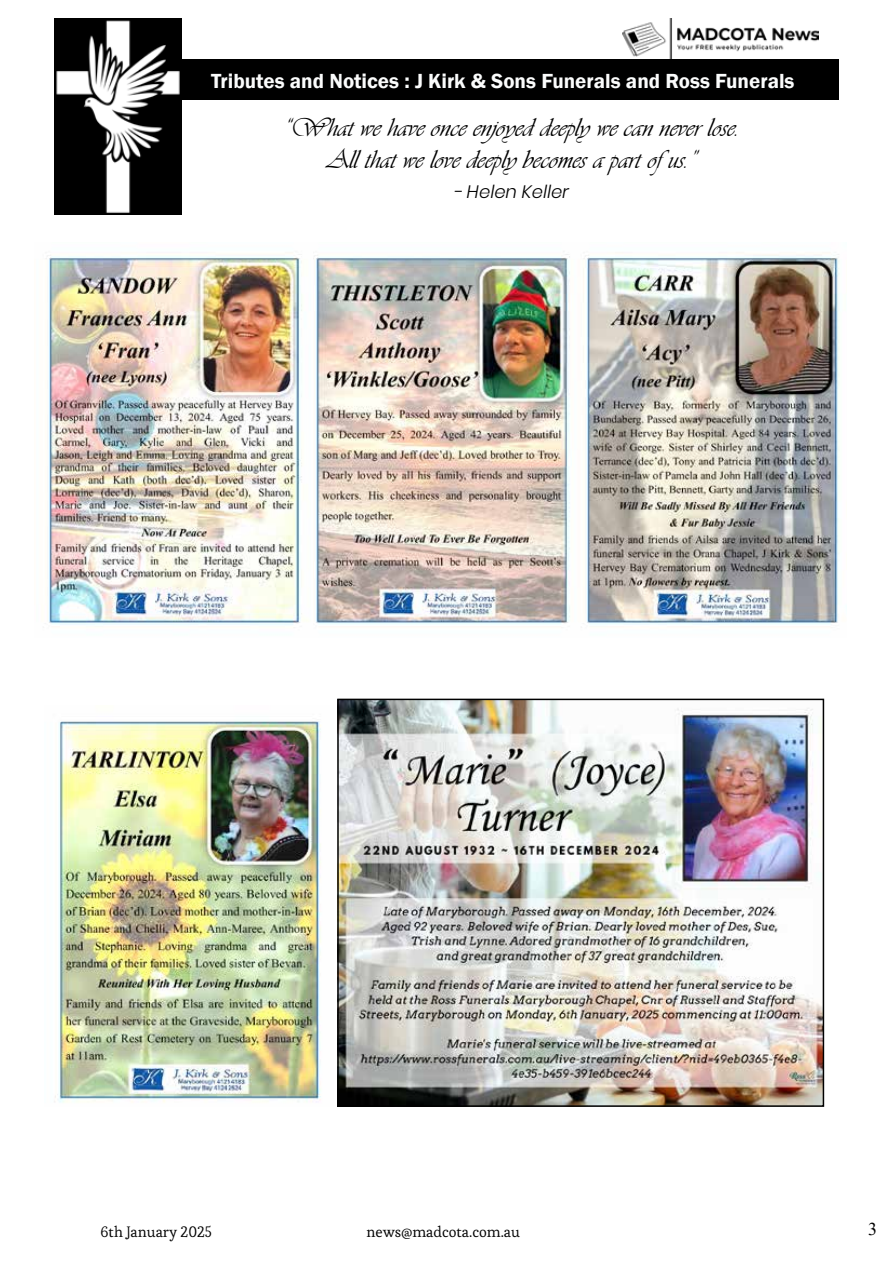
<style>
.page{position:relative;width:893px;height:1263px;background:#fff}
.page>*{position:absolute;margin:0;border:0;box-sizing:border-box;transform-origin:0 0}
.t1{font:27px/32.4px "Vivaldii";color:#000;text-align:center}
.t2{font:600 21px "Franklin Gothic";color:#fbfcfc}
.t3{font:italic 300 18px "Poppins";color:#000}
.t4{font:18px "Times New Roman";color:#000}
.t5{font:15px "Esteban";color:#000}
</style>
<div class="page">
<div style="left:54px;top:59px;width:785px;height:41px;background:#000"></div>
<img style="left:622px;top:19px;width:196px;height:40px">
<img style="left:54px;top:19px;width:128px;height:196px">
<img style="left:54px;top:721px;width:267px;height:382px">
<img style="left:340px;top:702px;width:481px;height:402px">
<div style="left:337px;top:699px;width:487px;height:408px;border:2px solid #000"></div>
<img style="left:313px;top:254px;width:257px;height:371px">
<img style="left:583px;top:254px;width:256px;height:371px">
<img style="left:46px;top:254px;width:262px;height:371px">
<p class="t2" style="left:211px;top:68px;width:585px">Tributes and Notices : J Kirk &amp; Sons Funerals and Ross Funerals</p>
<p class="t1" style="left:283px;top:111px;width:458px">“What we have once enjoyed deeply we can never lose.<br>All that we love deeply becomes a part ofus.”</p>
<p class="t3" style="left:454px;top:181px;width:117px">- Helen Keller</p>
<p class="t5" style="left:101px;top:1222px;width:113px">6th January 2025</p>
<p class="t5" style="left:367px;top:1222px;width:155px">news@madcota.com.au</p>
<p class="t4" style="left:868px;top:1216px;width:10px">3</p>
</div>
